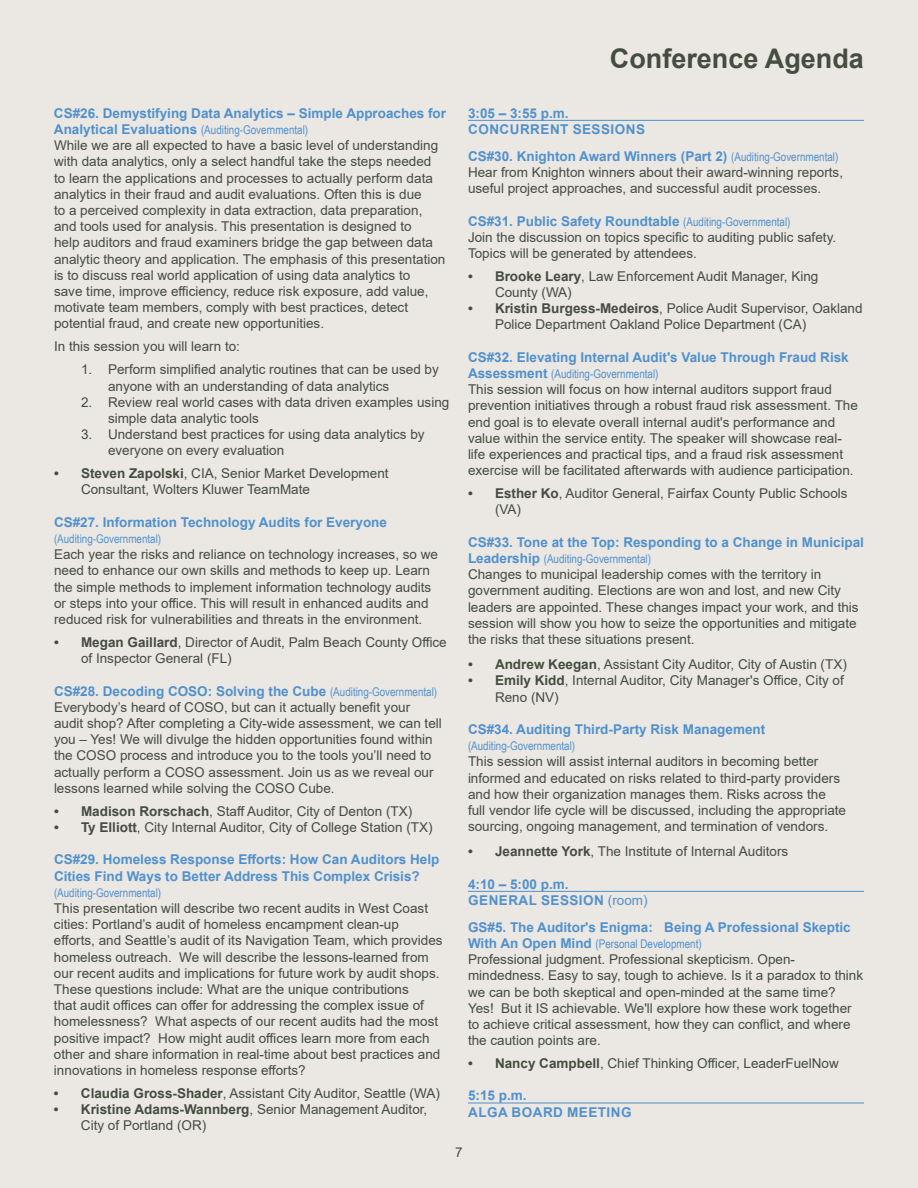
<style>
.page{position:relative;width:918px;height:1188px;background:#ebe7e3}
.page>*{position:absolute;margin:0;border:0;box-sizing:border-box;transform-origin:0 0}
.t1{font:700 27px "Arial";color:#444d3e}
.t2{font:13.5px/16.2px "Arial";color:#444d3e}
.t3{font:700 13.5px/16.2px "Arial";color:#5091cd}
.t4{font:700 13.5px/16.2px "Arial";letter-spacing:.035em;color:#5091cd}
.t5{font:12px "Arial Narrow";color:#5091cd}
.s1{font-family:"Arial";font-weight:700;font-size:13.5px}
.s2{font-weight:700}
.s3{font-weight:700;color:#5091cd}
.s4{font-family:"Arial Narrow";font-size:12px;color:#5091cd}
.s5{font-weight:400}
</style>
<div class="page">
<hr style="left:468px;top:120px;width:396px;height:1px;background:#5091cd">
<hr style="left:468px;top:891px;width:396px;height:1px;background:#5091cd">
<hr style="left:468px;top:1103px;width:396px;height:1px;background:#5091cd">
<p class="t3" style="left:54px;top:105px;width:394px">CS#26. Demystifying Data Analytics – Simple Approaches for</p>
<p class="t5" style="left:54px;top:121px;width:256px"><span class="s1">Analytical Evaluations</span> (Auditing-Governmental)</p>
<p class="t2" style="left:54px;top:137px;width:393px">While we are all expected to have a basic level of understanding with data analytics, only a select handful take the steps needed to learn the applications and processes to actually perform data analytics in their fraud and audit evaluations. Often this is due<br>to a perceived complexity in data extraction, data preparation, and tools used for analysis. This presentation is designed to<br>help auditors and fraud examiners bridge the gap between data analytic theory and application. The emphasis of this presentation is to discuss real world application of using data analytics to<br>save time, improve efficiency, reduce risk exposure, add value, motivate team members, comply with best practices, detect potential fraud, and create new opportunities.</p>
<p class="t2" style="left:54px;top:338px;width:188px">In this session you will learn to:</p>
<p class="t2" style="left:108px;top:361px;width:332px;text-indent:-27px">1. Perform simplified analytic routines that can be used by anyone with an understanding of data analytics</p>
<p class="t2" style="left:108px;top:394px;width:343px;text-indent:-27px">2. Review real world cases with data driven examples using simple data analytic tools</p>
<p class="t2" style="left:108px;top:426px;width:318px;text-indent:-27px">3. Understand best practices for using data analytics by everyone on every evaluation</p>
<p class="t2" style="left:81px;top:465px;width:309px;text-indent:-27px"><span class="s2">• Steven Zapolski</span>, CIA, Senior Market Development<br>Consultant, Wolters Kluwer TeamMate</p>
<p class="t3" style="left:54px;top:514px;width:335px">CS#27. Information Technology Audits for Everyone</p>
<p class="t5" style="left:54px;top:530px;width:109px">(Auditing-Governmental)</p>
<p class="t2" style="left:54px;top:546px;width:386px">Each year the risks and reliance on technology increases, so we need to enhance our own skills and methods to keep up. Learn the simple methods to implement information technology audits or steps into your office. This will result in enhanced audits and reduced risk for vulnerabilities and threats in the environment.</p>
<p class="t2" style="left:81px;top:634px;width:367px;text-indent:-27px"><span class="s2">• Megan Gaillard</span>, Director of Audit, Palm Beach County Office of Inspector General (FL)</p>
<p class="t2" style="left:54px;top:683px;width:389px"><span class="s3">CS#28. Decoding COSO: Solving the Cube</span> <span class="s4">(Auditing-Governmental)<br></span>Everybody’s heard of COSO, but can it actually benefit your audit shop? After completing a City-wide assessment, we can tell you – Yes! We will divulge the hidden opportunities found within the COSO process and introduce you to the tools you’ll need to actually perform a COSO assessment. Join us as we reveal our lessons learned while solving the COSO Cube.</p>
<p class="t2" style="left:54px;top:803px;width:360px"><span class="s2">• Madison Rorschach</span>, Staff Auditor, City of Denton (TX)</p>
<p class="t2" style="left:54px;top:819px;width:380px"><span class="s2">• Ty Elliott</span>, City Internal Auditor, City of College Station (TX)</p>
<p class="t3" style="left:54px;top:852px;width:387px">CS#29. Homeless Response Efforts: How Can Auditors Help<br>Cities Find Ways to Better Address This Complex Crisis?</p>
<p class="t5" style="left:54px;top:884px;width:109px">(Auditing-Governmental)</p>
<p class="t2" style="left:54px;top:900px;width:390px">This presentation will describe two recent audits in West Coast cities: Portland’s audit of homeless encampment clean-up efforts, and Seattle’s audit of its Navigation Team, which provides homeless outreach. We will describe the lessons-learned from our recent audits and implications for future work by audit shops.<br>These questions include: What are the unique contributions<br>that audit offices can offer for addressing the complex issue of homelessness? What aspects of our recent audits had the most positive impact? How might audit offices learn more from each other and share information in real-time about best practices and innovations in homeless response efforts?</p>
<p class="t2" style="left:54px;top:1085px;width:387px"><span class="s2">• Claudia Gross-Shader</span>, Assistant City Auditor, Seattle (WA)</p>
<p class="t2" style="left:81px;top:1101px;width:348px;text-indent:-27px"><span class="s2">• Kristine Adams-Wannberg</span>, Senior Management Auditor,<br>City of Portland (OR)</p>
<h1 class="t1" style="left:610px;top:40px;width:256px">Conference Agenda</h1>
<p class="t4" style="left:468px;top:105px;width:179px">3:05 – 3:55 p.m.<br>CONCURRENT SESSIONS</p>
<p class="t2" style="left:468px;top:148px;width:377px"><span class="s3">CS#30. Knighton Award Winners (Part 2)</span> <span class="s4">(Auditing-Governmental)<br></span>Hear from Knighton winners about their award-winning reports, useful project approaches, and successful audit processes.</p>
<p class="t2" style="left:468px;top:213px;width:370px"><span class="s3">CS#31. Public Safety Roundtable</span> <span class="s4">(Auditing-Governmental)<br></span>Join the discussion on topics specific to auditing public safety.<br>Topics will be generated by attendees.</p>
<p class="t2" style="left:495px;top:268px;width:325px;text-indent:-27px"><span class="s2">• Brooke Leary</span>, Law Enforcement Audit Manager, King<br>County (WA)</p>
<p class="t2" style="left:495px;top:300px;width:369px;text-indent:-27px"><span class="s2">• Kristin Burgess-Medeiros</span>, Police Audit Supervisor, Oakland<br>Police Department Oakland Police Department (CA)</p>
<p class="t3" style="left:468px;top:349px;width:382px">CS#32. Elevating Internal Audit's Value Through Fraud Risk</p>
<p class="t5" style="left:468px;top:365px;width:192px"><span class="s1">Assessment</span> (Auditing-Governmental)</p>
<p class="t2" style="left:468px;top:381px;width:391px">This session will focus on how internal auditors support fraud prevention initiatives through a robust fraud risk assessment. The end goal is to elevate overall internal audit's performance and value within the service entity. The speaker will showcase real&shy;life experiences and practical tips, and a fraud risk assessment exercise will be facilitated afterwards with audience participation.</p>
<p class="t2" style="left:495px;top:485px;width:354px;text-indent:-27px"><span class="s2">• Esther Ko</span>, Auditor General, Fairfax County Public Schools (VA)</p>
<p class="t3" style="left:468px;top:534px;width:398px">CS#33. Tone at the Top: Responding to a Change in Municipal</p>
<p class="t5" style="left:468px;top:550px;width:184px"><span class="s1">Leadership</span> (Auditing-Governmental)</p>
<p class="t2" style="left:468px;top:566px;width:392px">Changes to municipal leadership comes with the territory in government auditing. Elections are won and lost, and new City leaders are appointed. These changes impact your work, and this session will show you how to seize the opportunities and mitigate the risks that these situations present.</p>
<p class="t2" style="left:468px;top:656px;width:380px"><span class="s2">• Andrew Keegan</span>, Assistant City Auditor, City of Austin (TX)</p>
<p class="t2" style="left:495px;top:673px;width:350px;text-indent:-27px"><span class="s2">• Emily Kidd</span>, Internal Auditor, City Manager's Office, City of<br>Reno (NV)</p>
<p class="t3" style="left:468px;top:721px;width:299px">CS#34. Auditing Third-Party Risk Management</p>
<p class="t5" style="left:468px;top:737px;width:109px">(Auditing-Governmental)</p>
<p class="t2" style="left:468px;top:754px;width:380px">This session will assist internal auditors in becoming better informed and educated on risks related to third-party providers and how their organization manages them. Risks across the full vendor life cycle will be discussed, including the appropriate sourcing, ongoing management, and termination of vendors.</p>
<p class="t2" style="left:468px;top:844px;width:322px"><span class="s2">• Jeannette York</span>, The Institute of Internal Auditors</p>
<p class="t4" style="left:468px;top:876px;width:181px">4:10 – 5:00 p.m.<br>GENERAL SESSION <span class="s5">(room)</span></p>
<p class="t3" style="left:468px;top:919px;width:384px">GS#5. The Auditor's Enigma: Being A Professional Skeptic</p>
<p class="t5" style="left:468px;top:935px;width:235px"><span class="s1">With An Open Mind</span> (Personal Development)</p>
<p class="t2" style="left:468px;top:951px;width:397px">Professional judgment. Professional skepticism. Open&shy;mindedness. Easy to say, tough to achieve. Is it a paradox to think we can be both skeptical and open-minded at the same time?<br>Yes! But it IS achievable. We'll explore how these work together to achieve critical assessment, how they can conflict, and where the caution points are.</p>
<p class="t2" style="left:468px;top:1055px;width:372px"><span class="s2">• Nancy Campbell</span>, Chief Thinking Officer, LeaderFuelNow</p>
<p class="t4" style="left:468px;top:1088px;width:165px">5:15 p.m.<br>ALGA BOARD MEETING</p>
<p class="t2" style="left:455px;top:1144px;width:9px">7</p>
</div>
